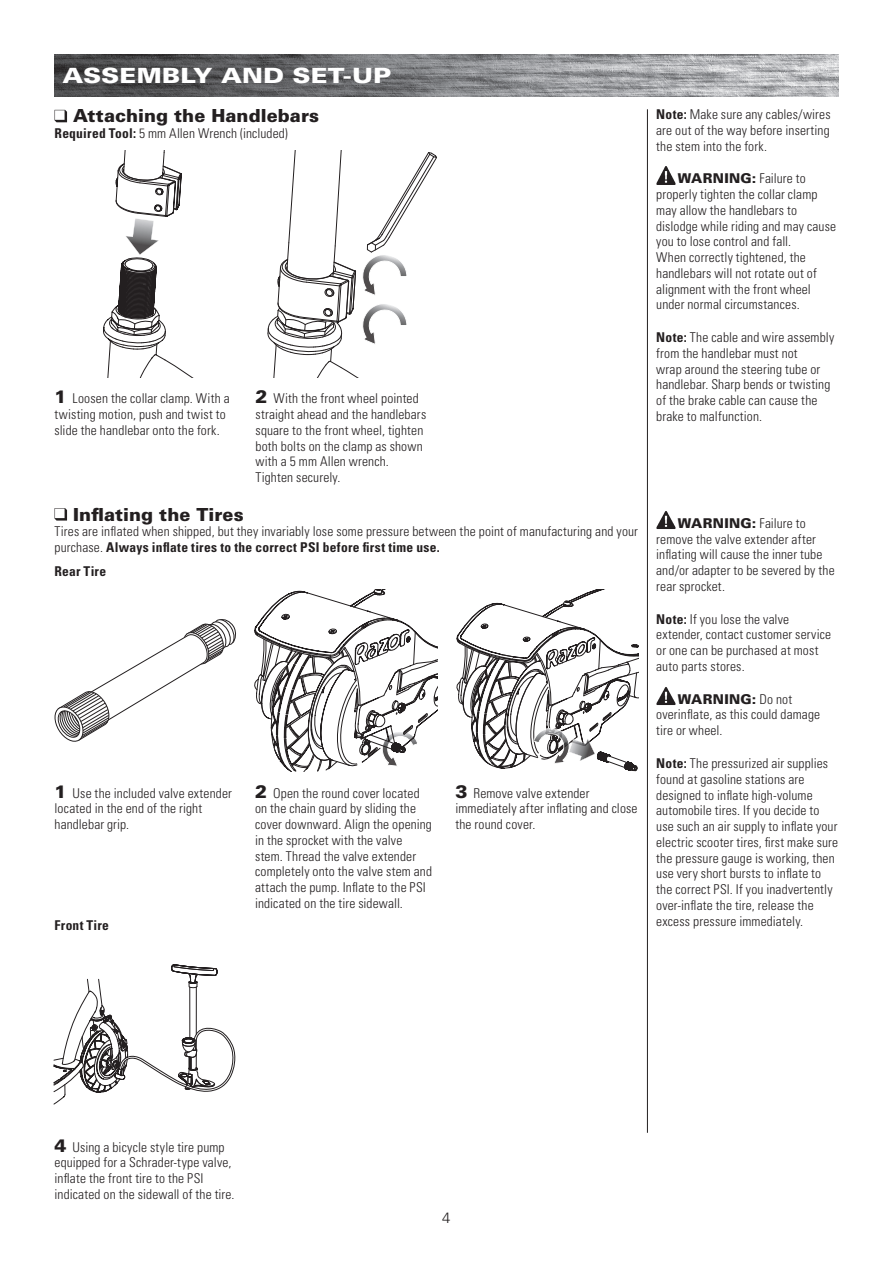
<style>
.page{position:relative;width:893px;height:1263px;background:#fff}
.page>*{position:absolute;margin:0;border:0;box-sizing:border-box;transform-origin:0 0}
.CONTENT_-_MAIN_HEAD{font:900 21px "Univers LT Std";letter-spacing:.005em;color:#fff;scale:1.2 1}
.CONTENT_-_CHECK_BOX{font:900 18px "Univers LT Std";letter-spacing:.005em;color:#231f20}
.MASTER_PAGE_-_PAGE_N{font:300 15px "Univers LT Std";color:#231f20}
.CONTENT_-_STANDARD{font:300 condensed 13.5px/15.8px "Univers LT Std";letter-spacing:.01em;color:#231f20}
.CONTENT_-_BOLD__COND{font:700 condensed 13.5px "Univers LT Std";letter-spacing:.025em;color:#231f20}
.s1{font-weight:700}
.s2{font-weight:900;font-stretch:normal;font-size:18px}
.s3{font-weight:900;font-stretch:normal}
</style>
<div class="page">
<svg style="left:54px;top:619px;width:182px;height:123px"></svg>
<svg style="left:54px;top:964px;width:182px;height:140px"></svg>
<svg style="left:255px;top:589px;width:183px;height:183px"></svg>
<svg style="left:456px;top:589px;width:182px;height:183px"></svg>
<svg style="left:103px;top:151px;width:89px;height:226px"></svg>
<svg style="left:268px;top:151px;width:169px;height:226px"></svg>
<img style="left:54px;top:54px;width:785px;height:43px">
<img style="left:656px;top:166px;width:19px;height:19px">
<img style="left:656px;top:511px;width:19px;height:18px">
<img style="left:656px;top:687px;width:19px;height:18px">
<svg style="left:55px;top:110px;width:12px;height:12px"></svg>
<svg style="left:55px;top:508px;width:12px;height:13px"></svg>
<hr style="left:647px;top:109px;width:1px;height:1024px;background:#231f20">
<p class="CONTENT_-_MAIN_HEAD" style="left:63px;top:62px;width:275px">ASSEMBLY AND SET-UP</p>
<p class="CONTENT_-_CHECK_BOX" style="left:73px;top:105px;width:248px">Attaching the Handlebars</p>
<p class="CONTENT_-_STANDARD" style="left:55px;top:125px;width:235px"><span class="s1">Required Tool:</span> 5 mm Allen Wrench (included)</p>
<p class="CONTENT_-_STANDARD" style="left:55px;top:391px;width:177px"><span class="s2">1</span> Loosen the collar clamp. With a twisting motion, push and twist to slide the handlebar onto the fork.</p>
<p class="CONTENT_-_STANDARD" style="left:255px;top:391px;width:172px"><span class="s2">2</span> With the front wheel pointed straight ahead and the handlebars square to the front wheel, tighten both bolts on the clamp as shown with a 5 mm Allen wrench.<br>Tighten securely.</p>
<p class="CONTENT_-_CHECK_BOX" style="left:73px;top:503px;width:172px">Inflating the Tires</p>
<p class="CONTENT_-_STANDARD" style="left:55px;top:524px;width:585px">Tires are inflated when shipped, but they invariably lose some pressure between the point of manufacturing and your purchase. <span class="s1">Always inflate tires to the correct PSI before first time use.</span></p>
<p class="CONTENT_-_BOLD__COND" style="left:55px;top:563px;width:53px">Rear Tire</p>
<p class="CONTENT_-_STANDARD" style="left:55px;top:785px;width:179px"><span class="s2">1</span> Use the included valve extender located in the end of the right handlebar grip.</p>
<p class="CONTENT_-_BOLD__COND" style="left:55px;top:917px;width:56px">Front Tire</p>
<p class="CONTENT_-_STANDARD" style="left:255px;top:785px;width:178px"><span class="s2">2</span> Open the round cover located on the chain guard by sliding the cover downward. Align the opening in the sprocket with the valve stem. Thread the valve extender completely onto the valve stem and attach the pump. Inflate to the PSI indicated on the tire sidewall.</p>
<p class="CONTENT_-_STANDARD" style="left:455px;top:785px;width:184px"><span class="s2">3</span> Remove valve extender immediately after inflating and close the round cover.</p>
<p class="CONTENT_-_STANDARD" style="left:656px;top:106px;width:176px;text-align:justify"><span class="s1">Note:</span> Make sure any cables/wires are out of the way before inserting the stem into the fork.</p>
<p class="CONTENT_-_STANDARD" style="left:656px;top:171px;width:181px;text-indent:22px"><span class="s3">WARNING:</span> Failure to properly tighten the collar clamp may allow the handlebars to dislodge while riding and may cause you to lose control and fall.<br>When correctly tightened, the handlebars will not rotate out of alignment with the front wheel under normal circumstances.</p>
<p class="CONTENT_-_STANDARD" style="left:656px;top:329px;width:180px"><span class="s1">Note:</span> The cable and wire assembly from the handlebar must not<br>wrap around the steering tube or handlebar. Sharp bends or twisting of the brake cable can cause the brake to malfunction.</p>
<p class="CONTENT_-_STANDARD" style="left:656px;top:515px;width:180px;text-indent:22px"><span class="s3">WARNING:</span> Failure to remove the valve extender after inflating will cause the inner tube and/or adapter to be severed by the rear sprocket.</p>
<p class="CONTENT_-_STANDARD" style="left:656px;top:611px;width:177px"><span class="s1">Note:</span> If you lose the valve extender, contact customer service or one can be purchased at most auto parts stores.</p>
<p class="CONTENT_-_STANDARD" style="left:656px;top:691px;width:165px;text-indent:22px"><span class="s3">WARNING:</span> Do not overinflate, as this could damage tire or wheel.</p>
<p class="CONTENT_-_STANDARD" style="left:656px;top:755px;width:183px"><span class="s1">Note:</span> The pressurized air supplies found at gasoline stations are designed to inflate high-volume automobile tires. If you decide to use such an air supply to inflate your electric scooter tires, first make sure the pressure gauge is working, then use very short bursts to inflate to the correct PSI. If you inadvertently over-inflate the tire, release the excess pressure immediately.</p>
<p class="CONTENT_-_STANDARD" style="left:55px;top:1139px;width:181px"><span class="s2">4</span> Using a bicycle style tire pump equipped for a Schrader-type valve, inflate the front tire to the PSI indicated on the sidewall of the tire.</p>
<p class="MASTER_PAGE_-_PAGE_N" style="left:442px;top:1208px;width:10px">4</p>
</div>
